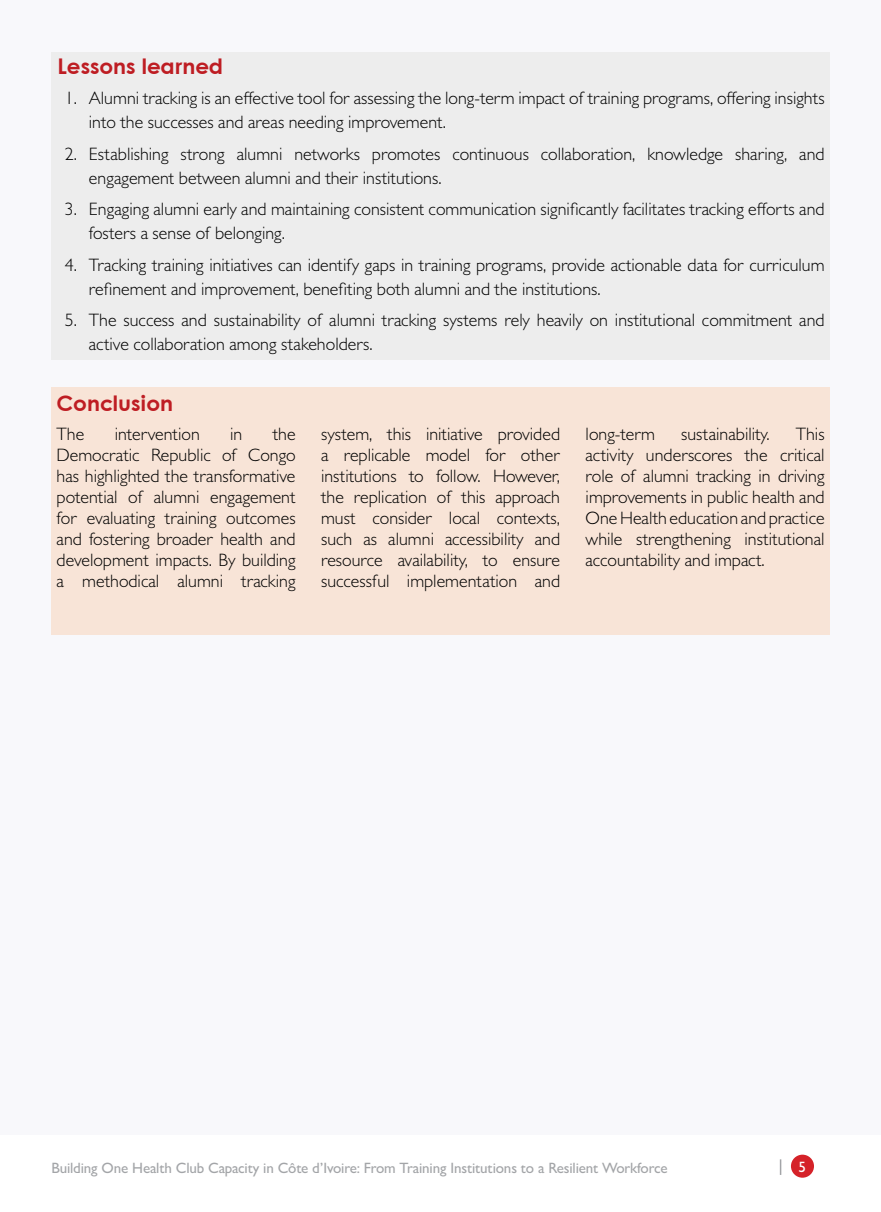
<style>
.page{position:relative;width:881px;height:1212px;background:#fff}
.page>*{position:absolute;margin:0;border:0;box-sizing:border-box;transform-origin:0 0}
.t1{font:700 21.6px "Century Gothic Paneuropean";color:#be1d23}
.t2{font:300 18px/21px "Gill Sans";color:#000}
.t3{font:500 15px "Gill Sans";letter-spacing:-.01em;color:#a3a5a8}
.t4{font:500 15px "Gill Sans";color:#fff}
</style>
<div class="page">
<div style="left:0;top:0;width:880px;height:1134px;background:#f8f8fb"></div>
<div style="left:51px;top:52px;width:778px;height:308px;background:#ededed"></div>
<div style="left:51px;top:387px;width:778px;height:248px;background:#f8e4d7"></div>
<div style="left:790px;top:1154px;width:23px;height:24px;background:#d52229;border-radius:50%"></div>
<svg style="left:779px;top:1159px;width:2px;height:16px"></svg>
<p class="t1" style="left:57px;top:52px;width:167px">Lessons learned</p>
<p class="t2" style="left:89px;top:86px;width:737px;line-height:24px;text-indent:-24px">1. Alumni tracking is an effective tool for assessing the long-term impact of training programs, offering insights into the successes and areas needing improvement.</p>
<p class="t2" style="left:89px;top:141px;width:737px;line-height:24px;text-indent:-24px">2. Establishing strong alumni networks promotes continuous collaboration, knowledge sharing, and engagement between alumni and their institutions.</p>
<p class="t2" style="left:89px;top:197px;width:736px;line-height:24px;text-indent:-24px">3. Engaging alumni early and maintaining consistent communication significantly facilitates tracking efforts and fosters a sense of belonging.</p>
<p class="t2" style="left:89px;top:252px;width:737px;line-height:24px;text-indent:-24px">4. Tracking training initiatives can identify gaps in training programs, provide actionable data for curriculum refinement and improvement, benefiting both alumni and the institutions.</p>
<p class="t2" style="left:89px;top:308px;width:737px;line-height:24px;text-indent:-24px">5. The success and sustainability of alumni tracking systems rely heavily on institutional commitment and active collaboration among stakeholders.</p>
<p class="t1" style="left:57px;top:388px;width:118px">Conclusion</p>
<p class="t2" style="left:57px;top:423px;width:29px">The</p>
<p class="t2" style="left:115px;top:423px;width:87px">intervention</p>
<p class="t2" style="left:230px;top:423px;width:14px">in</p>
<p class="t2" style="left:57px;top:423px;width:240px;text-align:justify;text-indent:216px">the Democratic Republic of Congo has highlighted the transformative potential of alumni engagement for evaluating training outcomes and fostering broader health and development impacts. By building a methodical alumni tracking</p>
<p class="t2" style="left:321px;top:423px;width:240px;text-align:justify">system, this initiative provided a replicable model for other institutions to follow. However, the replication of this approach must consider local contexts, such as alumni accessibility and resource availability, to ensure successful implementation and</p>
<p class="t2" style="left:585px;top:423px;width:71px">long-term</p>
<p class="t2" style="left:680px;top:423px;width:90px">sustainability.</p>
<p class="t2" style="left:585px;top:423px;width:240px;text-align:justify;text-indent:210px">This activity underscores the critical role of alumni tracking in driving improvements in public health and One Health education and practice while strengthening institutional accountability and impact.</p>
<p class="t3" style="left:51px;top:1159px;width:617px">Building One Health Club Capacity in Côte d’Ivoire: From Training Institutions to a Resilient Workforce</p>
<p class="t4" style="left:798px;top:1158px;width:9px">5</p>
</div>
